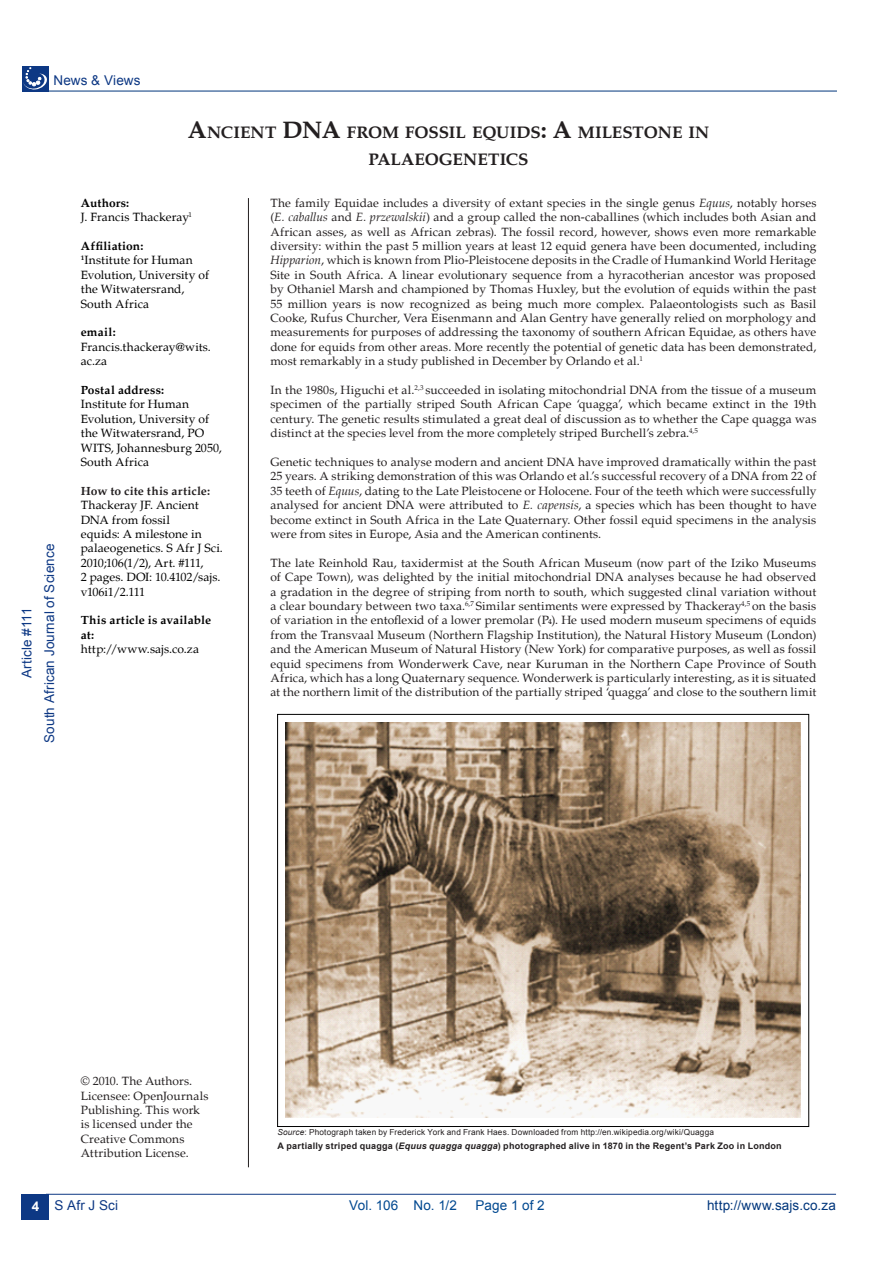
<style>
.page{position:relative;width:893px;height:1263px;background:#fff}
.page>*{position:absolute;margin:0;border:0;box-sizing:border-box;transform-origin:0 0}
.t1{font:700 16.95px "Palatino";color:#231f20}
.Running_footer_left{font:13.5px "Arial";letter-spacing:.01em;color:#0d3884}
.Running_footer_right{font:13.5px "Arial";letter-spacing:.015em;color:#00367c}
.Running_footer_right-2{font:13.5px "Arial";letter-spacing:.005em;color:#004890}
.Page_number_right{font:700 13.5px "Arial";color:#fff}
.Institution_details{font:12px/14.4px "Palatino";letter-spacing:.01em;color:#231f20;text-align:justify}
.Bodytext{font:12px/14.4px "Palatino";letter-spacing:.01em;color:#000}
.Bodytext_centred{font:12px/14.4px "Palatino";letter-spacing:.01em;color:#000}
.Bodytext-2{font:12px "Palatino";letter-spacing:.01em;color:#231f20}
.Author_name{font:12px/14.4px "Palatino";letter-spacing:.005em;color:#000}
.Bodytext-3{font:700 12px "Palatino";color:#000}
.Bodytext-4{font:700 12px "Palatino";color:#231f20}
.Bodytext_centred-2{font:700 12px "Palatino";letter-spacing:.02em;color:#000}
.Institution_details-2{font:12px "Palatino";letter-spacing:.01em;color:#000}
.Author_name-2{font:700 12px "Palatino";letter-spacing:.015em;color:#000}
.Institution_details-3{font:700 12px "Palatino";color:#000}
.Institution_details-4{font:700 9px "Arial";letter-spacing:.025em;color:#231f20}
.Institution_details-5{font:8.25px "Arial";letter-spacing:.02em;color:#231f20}
.s1{font-size:24.3px}
.s2{font-style:italic}
.s3{font-family:"Palatino Linotype"}
</style>
<div class="page">
<hr style="left:46px;top:1194px;width:790px;height:1px;background:#0d3884">
<hr style="left:44px;top:91px;width:793px;height:1px;background:#00367c">
<div style="left:22px;top:1194px;width:27px;height:25px;background:#0d3884"></div>
<div style="left:22px;top:66px;width:27px;height:25px;background:#0d3884"></div>
<svg style="left:23px;top:68px;width:24px;height:22px"></svg>
<hr style="left:248px;top:198px;width:1px;height:969px;background:#231f20">
<img style="left:286px;top:722px;width:514px;height:396px">
<p class="Running_footer_left" style="left:53px;top:72px;width:88px">News &amp; Views</p>
<p class="Running_footer_left" style="left:18px;top:678px;width:72px;rotate:-90deg">Article #111</p>
<p class="Running_footer_left" style="left:41px;top:743px;width:201px;rotate:-90deg">South African Journal of Science</p>
<p class="t1" style="left:188px;top:122px;width:523px"><span class="s1">A</span>NCIENT <span class="s1">DNA</span> FROM FOSSIL EQUIDS<span class="s1">: A</span> MILESTONE IN</p>
<p class="t1" style="left:369px;top:149px;width:161px">PALAEOGENETICS</p>
<p class="Institution_details-3" style="left:81px;top:196px;width:50px">Authors:</p>
<p class="Institution_details-2" style="left:81px;top:210px;width:113px">J. Francis Thackeray<sup>1</sup></p>
<p class="Author_name-2" style="left:81px;top:239px;width:64px">Affiliation:</p>
<p class="Author_name" style="left:81px;top:253px;width:114px"><sup>1</sup>Institute for Human</p>
<p class="Author_name" style="left:81px;top:268px;width:130px">Evolution, University of the Witwatersrand,</p>
<p class="Author_name" style="left:81px;top:297px;width:70px">South Africa</p>
<p class="Bodytext_centred-2" style="left:81px;top:325px;width:36px">email:</p>
<p class="Bodytext_centred" style="left:81px;top:340px;width:132px">Francis.thackeray@wits. ac.za</p>
<p class="Bodytext_centred-2" style="left:81px;top:383px;width:85px">Postal address:</p>
<p class="Bodytext_centred" style="left:81px;top:397px;width:142px">Institute for Human<br>Evolution, University of the Witwatersrand, PO<br>WITS, Johannesburg 2050,<br>South Africa</p>
<p class="Bodytext-4" style="left:81px;top:484px;width:131px">How to cite this article:</p>
<p class="Bodytext" style="left:81px;top:498px;width:144px">Thackeray JF. Ancient<br>DNA from fossil<br>equids: A milestone in palaeogenetics. S Afr J Sci.<br>2010;106(1/2), Art. #111,</p>
<p class="Bodytext" style="left:81px;top:570px;width:141px">2 pages. DOI: 10.4102/sajs. v106i1/2.111</p>
<p class="Bodytext-3" style="left:81px;top:613px;width:132px">This article is available</p>
<p class="Bodytext-3" style="left:81px;top:628px;width:15px">at:</p>
<p class="Bodytext" style="left:81px;top:642px;width:120px">http://www.sajs.co.za</p>
<p class="Institution_details" style="left:270px;top:196px;width:547px">The family Equidae includes a diversity of extant species in the single genus <span class="s2">Equus</span>, notably horses (<span class="s2">E. caballus</span> and <span class="s2">E. przewalskii</span>) and a group called the non-caballines (which includes both Asian and African asses, as well as African zebras). The fossil record, however, shows even more remarkable diversity: within the past 5 million years at least 12 equid genera have been documented, including <span class="s2">Hipparion</span>, which is known from Plio-Pleistocene deposits in the Cradle of Humankind World Heritage Site in South Africa. A linear evolutionary sequence from a hyracotherian ancestor was proposed by Othaniel Marsh and championed by Thomas Huxley, but the evolution of equids within the past 55 million years is now recognized as being much more complex. Palaeontologists such as Basil Cooke, Rufus Churcher, Vera Eisenmann and Alan Gentry have generally relied on morphology and measurements for purposes of addressing the taxonomy of southern African Equidae, as others have done for equids from other areas. More recently the potential of genetic data has been demonstrated, most remarkably in a study published in December by Orlando et al.<sup>1</sup></p>
<p class="Institution_details" style="left:270px;top:383px;width:547px">In the 1980s, Higuchi et al.<sup>2,3</sup> succeeded in isolating mitochondrial DNA from the tissue of a museum specimen of the partially striped South African Cape ‘quagga’, which became extinct in the 19th century. The genetic results stimulated a great deal of discussion as to whether the Cape quagga was distinct at the species level from the more completely striped Burchell’s zebra.<sup>4,5</sup></p>
<p class="Institution_details" style="left:270px;top:455px;width:547px">Genetic techniques to analyse modern and ancient DNA have improved dramatically within the past 25 years. A striking demonstration of this was Orlando et al.’s successful recovery of a DNA from 22 of 35 teeth of <span class="s2">Equus</span>, dating to the Late Pleistocene or Holocene. Four of the teeth which were successfully analysed for ancient DNA were attributed to <span class="s2">E. capensis</span>, a species which has been thought to have become extinct in South Africa in the Late Quaternary. Other fossil equid specimens in the analysis were from sites in Europe, Asia and the American continents.</p>
<p class="Institution_details" style="left:270px;top:556px;width:547px">The late Reinhold Rau, taxidermist at the South African Museum (now part of the Iziko Museums of Cape Town), was delighted by the initial mitochondrial DNA analyses because he had observed a gradation in the degree of striping from north to south, which suggested clinal variation without a clear boundary between two taxa.<sup>6,7</sup> Similar sentiments were expressed by Thackeray<sup>4,5</sup> on the basis of variation in the entoflexid of a lower premolar (P<span class="s3">₄</span>). He used modern museum specimens of equids from the Transvaal Museum (Northern Flagship Institution), the Natural History Museum (London) and the American Museum of Natural History (New York) for comparative purposes, as well as fossil equid specimens from Wonderwerk Cave, near Kuruman in the Northern Cape Province of South Africa, which has a long Quaternary sequence. Wonderwerk is particularly interesting, as it is situated at the northern limit of the distribution of the partially striped ‘quagga’ and close to the southern limit</p>
<p class="Bodytext-2" style="left:81px;top:1074px;width:113px">© 2010. The Authors.</p>
<p class="Bodytext-2" style="left:81px;top:1088px;width:129px">Licensee: OpenJournals</p>
<p class="Bodytext-2" style="left:81px;top:1103px;width:121px">Publishing. This work</p>
<p class="Bodytext-2" style="left:81px;top:1117px;width:113px">is licensed under the</p>
<p class="Bodytext-2" style="left:81px;top:1132px;width:105px">Creative Commons</p>
<p class="Bodytext-2" style="left:81px;top:1146px;width:110px">Attribution License.</p>
<p class="Institution_details-5" style="left:277px;top:1127px;width:438px"><span class="s2">Source</span>: Photograph taken by Frederick York and Frank Haes. Downloaded from http://en.wikipedia.org/wiki/Quagga</p>
<p class="Institution_details-4" style="left:277px;top:1140px;width:506px">A partially striped quagga (<span class="s2">Equus quagga quagga</span>) photographed alive in 1870 in the Regent’s Park Zoo in London</p>
<p class="Page_number_right" style="left:32px;top:1198px;width:9px">4</p>
<p class="Running_footer_right-2" style="left:349px;top:1196px;width:109px">Vol. 106 No. 1/2</p>
<p class="Running_footer_right-2" style="left:476px;top:1196px;width:71px">Page 1 of 2</p>
<p class="Running_footer_left" style="left:55px;top:1196px;width:65px">S Afr J Sci</p>
<p class="Running_footer_right" style="left:707px;top:1196px;width:130px">http://www.sajs.co.za</p>
</div>
